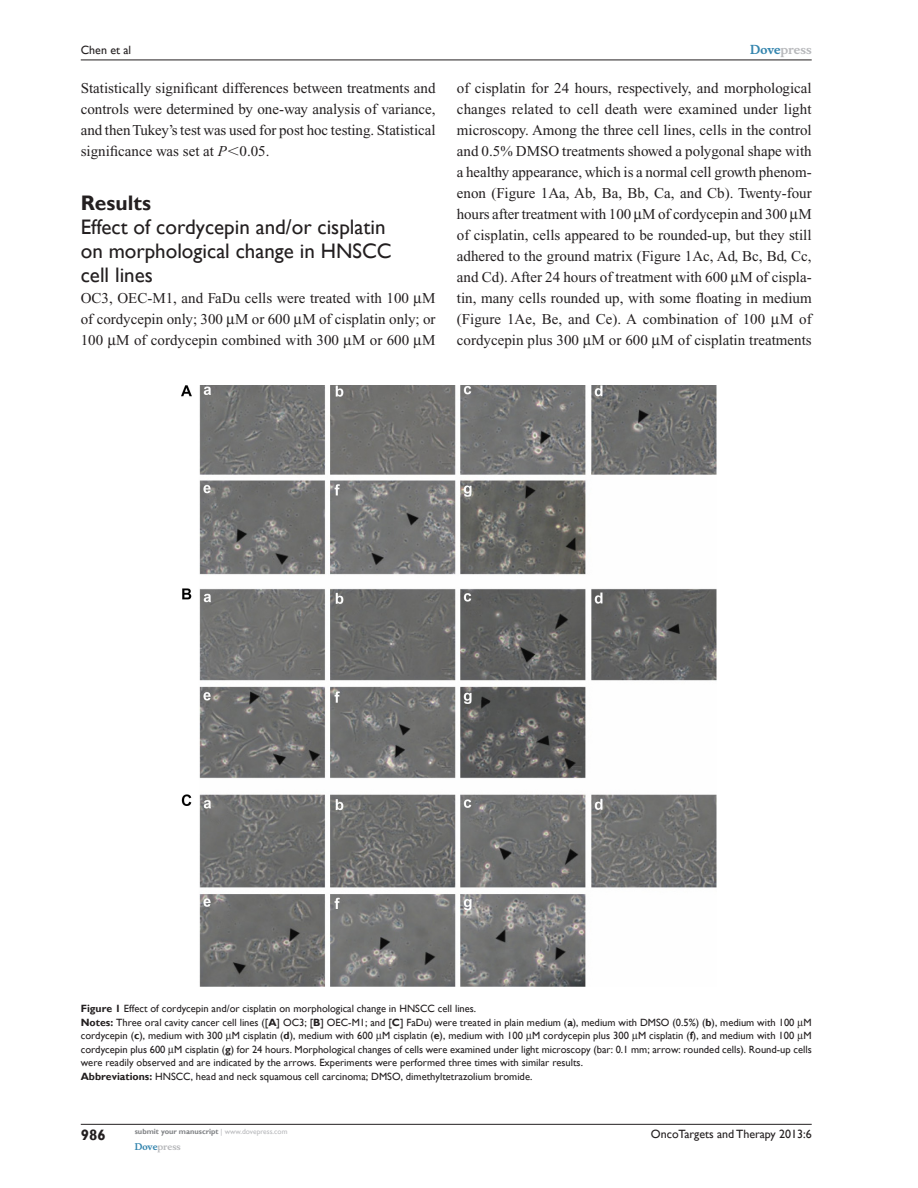
<style>
.page{position:relative;width:918px;height:1188px;background:#fff}
.page>*{position:absolute;margin:0;border:0;box-sizing:border-box;transform-origin:0 0}
.t1{font:21px/24px "Gill Sans";color:#231f20}
.t2{font:700 21px "Gill Sans";color:#231f20}
.TxF{font:15px/21px "Times New Roman";color:#231f20;text-align:justify}
.t3{font:700 15px "Gill Sans";color:#231f20}
.t4{font:12px "Gill Sans";color:#231f20}
.t5{font:700 12px "Musee";color:#b8b9bc}
.FigSNRI{font:10.5px/13.5px "Gill Sans";color:#231f20;text-align:justify}
.FC{font:10.5px "Gill Sans";color:#231f20}
.t6{font:700 9px "Musee";color:#b8b9bc}
.t7{font:700 7.5px "Gill Sans";color:#808285}
.s1{font-style:italic}
.s2{font-family:"Mathematical Pi One"}
.s3{color:#3485ae}
.s4{font-weight:700}
.s5{font-weight:400;color:#b8b9bc}
</style>
<div class="page">
<img style="left:181px;top:386px;width:536px;height:601px">
<hr style="left:81px;top:1124px;width:731px;height:1px;background:#231f20">
<hr style="left:81px;top:60px;width:731px;height:1px;background:#231f20">
<p class="t4" style="left:81px;top:43px;width:52px">Chen et al</p>
<p class="TxF" style="left:81px;top:77px;width:356px">Statistically significant differences between treatments and controls were determined by one-way analysis of variance, and then Tukey’s test was used for post hoc testing. Statistical significance was set at <span class="s1">P</span><span class="s2">,</span>0.05.</p>
<h1 class="t2" style="left:81px;top:190px;width:72px">Results</h1>
<h2 class="t1" style="left:81px;top:215px;width:313px">Effect of cordycepin and/or cisplatin on morphological change in HNSCC cell lines</h2>
<p class="TxF" style="left:81px;top:287px;width:356px">OC3, OEC-M1, and FaDu cells were treated with 100 M of cordycepin only; 300 M or 600 M of cisplatin only; or 100 M of cordycepin combined with 300 M or 600 M</p>
<p class="t5" style="left:750px;top:43px;width:63px"><span class="s3">Dove</span>press</p>
<p class="TxF" style="left:457px;top:77px;width:356px">of cisplatin for 24 hours, respectively, and morphological changes related to cell death were examined under light microscopy. Among the three cell lines, cells in the control and 0.5% DMSO treatments showed a polygonal shape with a healthy appearance, which is a normal cell growth phenom&shy;enon (Figure 1Aa, Ab, Ba, Bb, Ca, and Cb). Twenty-four hours after treatment with 100 M of cordycepin and 300 M of cisplatin, cells appeared to be rounded-up, but they still adhered to the ground matrix (Figure 1Ac, Ad, Bc, Bd, Cc, and Cd). After 24 hours of treatment with 600 M of cispla&shy;tin, many cells rounded up, with some floating in medium (Figure 1Ae, Be, and Ce). A combination of 100 M of cordycepin plus 300 M or 600 M of cisplatin treatments</p>
<p class="FC" style="left:81px;top:1002px;width:397px"><span class="s4">Figure 1</span> Effect of cordycepin and/or cisplatin on morphological change in HNSCC cell lines.</p>
<p class="FigSNRI" style="left:81px;top:1015px;width:732px"><span class="s4">Notes:</span> Three oral cavity cancer cell lines ([<span class="s4">A</span>] OC3; [<span class="s4">B</span>] OEC-M1; and [<span class="s4">C</span>] FaDu) were treated in plain medium (<span class="s4">a</span>), medium with DMSO (0.5%) (<span class="s4">b</span>), medium with 100 M cordycepin (<span class="s4">c</span>), medium with 300 M cisplatin (<span class="s4">d</span>), medium with 600 M cisplatin (<span class="s4">e</span>), medium with 100 M cordycepin plus 300 M cisplatin (<span class="s4">f</span>), and medium with 100 M cordycepin plus 600 M cisplatin (<span class="s4">g</span>) for 24 hours. Morphological changes of cells were examined under light microscopy (bar: 0.1 mm; arrow: rounded cells). Round-up cells were readily observed and are indicated by the arrows. Experiments were performed three times with similar results.</p>
<p class="FigSNRI" style="left:81px;top:1069px;width:453px"><span class="s4">Abbreviations:</span> HNSCC, head and neck squamous cell carcinoma; DMSO, dimethyltetrazolium bromide.</p>
<p class="t3" style="left:81px;top:1126px;width:26px">986</p>
<p class="t7" style="left:135px;top:1127px;width:154px">submit your manuscript <span class="s5">| www.dovepress.com</span></p>
<p class="t6" style="left:135px;top:1141px;width:48px"><span class="s3">Dove</span>press</p>
<p class="t4" style="left:651px;top:1127px;width:162px">OncoTargets and Therapy 2013:6</p>
</div>
